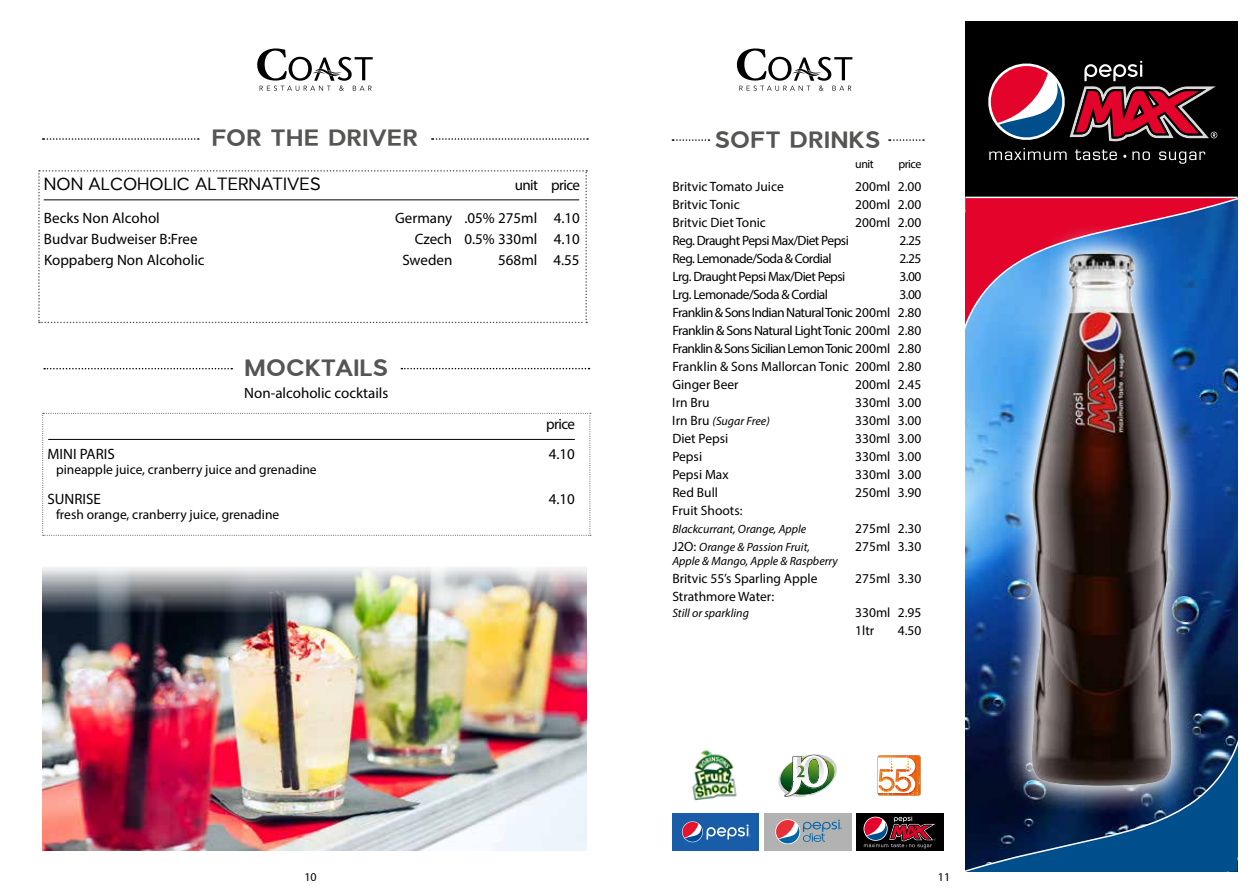
<style>
.page{position:relative;width:1259px;height:893px;background:#fff}
.page>*{position:absolute;margin:0;border:0;box-sizing:border-box;transform-origin:0 0}
.t1{font:700 24px "Larke Neue";color:#545653}
.t2{font:18px "Larke Neue";color:#000}
.t3{font:15px "Myriad Pro";color:#000}
.t4{font:15px "Myriad Pro";letter-spacing:-.04em;color:#000}
.t5{font:13.5px/18px "Myriad Pro";color:#000;text-align:justify}
.t6{font:13.5px "Myriad Pro";letter-spacing:-.04em;color:#000}
.t7{font:italic 12px "Myriad Pro";color:#000}
.t8{font:12px "Myriad Pro";letter-spacing:-.04em;color:#000}
.s1{font-style:normal;font-size:13.5px}
</style>
<div class="page">
<svg style="left:257px;top:48px;width:116px;height:43px"></svg>
<svg style="left:737px;top:48px;width:115px;height:43px"></svg>
<svg style="left:42px;top:413px;width:549px;height:123px"></svg>
<svg style="left:44px;top:368px;width:188px;height:1px"></svg>
<svg style="left:401px;top:368px;width:188px;height:1px"></svg>
<hr style="left:48px;top:439px;width:527px;height:1px;background:#000">
<svg style="left:43px;top:138px;width:156px;height:2px"></svg>
<svg style="left:432px;top:138px;width:156px;height:2px"></svg>
<svg style="left:38px;top:170px;width:549px;height:153px"></svg>
<hr style="left:44px;top:199px;width:535px;height:1px;background:#000">
<svg style="left:672px;top:139px;width:37px;height:2px"></svg>
<svg style="left:889px;top:139px;width:35px;height:2px"></svg>
<img style="left:692px;top:750px;width:45px;height:51px">
<div style="left:672px;top:813px;width:87px;height:37px;background:#195da9"></div>
<svg style="left:682px;top:821px;width:69px;height:22px"></svg>
<div style="left:764px;top:813px;width:87px;height:37px;background:#b3b2b2"></div>
<svg style="left:775px;top:819px;width:67px;height:26px"></svg>
<svg style="left:778px;top:754px;width:59px;height:43px"></svg>
<svg style="left:877px;top:755px;width:43px;height:41px"></svg>
<div style="left:856px;top:813px;width:87px;height:37px;background:#000"></div>
<svg style="left:863px;top:815px;width:73px;height:33px"></svg>
<img style="left:965px;top:351px;width:272px;height:368px">
<svg style="left:965px;top:242px;width:272px;height:109px"></svg>
<div style="left:965px;top:21px;width:272px;height:177px;background:#000"></div>
<svg style="left:965px;top:60px;width:272px;height:182px"></svg>
<hr style="left:965px;top:197px;width:272px;height:1px;background:#fff">
<div style="left:1001px;top:223px;width:201px;height:594px;background:#fff;opacity:.75"></div>
<img style="left:965px;top:719px;width:272px;height:153px">
<img style="left:43px;top:567px;width:544px;height:283px">
<h1 class="t1" style="left:211px;top:123px;width:208px">FOR THE DRIVER</h1>
<h2 class="t2" style="left:44px;top:172px;width:278px">NON ALCOHOLIC ALTERNATIVES</h2>
<p class="t4" style="left:515px;top:175px;width:67px">unit price</p>
<p class="t3" style="left:44px;top:209px;width:117px">Becks Non Alcohol</p>
<p class="t3" style="left:395px;top:209px;width:186px">Germany .05% 275ml 4.10</p>
<p class="t3" style="left:44px;top:230px;width:155px">Budvar Budweiser B:Free</p>
<p class="t3" style="left:415px;top:230px;width:167px">Czech 0.5% 330ml 4.10</p>
<p class="t3" style="left:44px;top:251px;width:162px">Koppaberg Non Alcoholic</p>
<p class="t3" style="left:402px;top:251px;width:51px">Sweden</p>
<p class="t3" style="left:498px;top:251px;width:83px">568ml 4.55</p>
<h1 class="t1" style="left:244px;top:352px;width:146px">MOCKTAILS</h1>
<p class="t3" style="left:244px;top:384px;width:145px">Non-alcoholic cocktails</p>
<p class="t3" style="left:546px;top:415px;width:30px">price</p>
<p class="t3" style="left:48px;top:445px;width:69px">MINI PARIS</p>
<p class="t3" style="left:549px;top:445px;width:28px">4.10</p>
<p class="t5" style="left:56px;top:461px;width:262px">pineapple juice, cranberry juice and grenadine</p>
<p class="t3" style="left:48px;top:490px;width:55px">SUNRISE</p>
<p class="t3" style="left:549px;top:490px;width:28px">4.10</p>
<p class="t5" style="left:56px;top:506px;width:225px">fresh orange, cranberry juice, grenadine</p>
<h1 class="t1" style="left:714px;top:125px;width:168px">SOFT DRINKS</h1>
<p class="t8" style="left:855px;top:157px;width:20px">unit</p>
<p class="t8" style="left:898px;top:157px;width:25px">price</p>
<p class="t5" style="left:672px;top:177px;width:113px">Britvic Tomato Juice</p>
<p class="t5" style="left:855px;top:177px;width:68px">200ml 2.00</p>
<p class="t5" style="left:672px;top:195px;width:69px">Britvic Tonic</p>
<p class="t5" style="left:855px;top:195px;width:68px">200ml 2.00</p>
<p class="t5" style="left:672px;top:213px;width:95px">Britvic Diet Tonic</p>
<p class="t5" style="left:855px;top:213px;width:68px">200ml 2.00</p>
<p class="t6" style="left:672px;top:232px;width:178px">Reg. Draught Pepsi Max/Diet Pepsi</p>
<p class="t5" style="left:899px;top:231px;width:23px">2.25</p>
<p class="t6" style="left:672px;top:250px;width:161px">Reg. Lemonade/Soda &amp; Cordial</p>
<p class="t5" style="left:899px;top:249px;width:23px">2.25</p>
<p class="t6" style="left:672px;top:268px;width:175px">Lrg. Draught Pepsi Max/Diet Pepsi</p>
<p class="t5" style="left:899px;top:267px;width:23px">3.00</p>
<p class="t6" style="left:672px;top:286px;width:157px">Lrg. Lemonade/Soda &amp; Cordial</p>
<p class="t5" style="left:672px;top:285px;width:251px;text-indent:227px">3.00<br>Franklin &amp; Sons Indian Natural Tonic 200ml 2.80<br>Franklin &amp; Sons Natural Light Tonic 200ml 2.80<br>Franklin &amp; Sons Sicilian Lemon Tonic 200ml 2.80<br>Franklin &amp; Sons Mallorcan Tonic 200ml 2.80<br>Ginger Beer</p>
<p class="t5" style="left:855px;top:375px;width:68px">200ml 2.45</p>
<p class="t5" style="left:672px;top:393px;width:39px">Irn Bru</p>
<p class="t5" style="left:855px;top:393px;width:68px">330ml 3.00</p>
<p class="t7" style="left:672px;top:413px;width:99px"><span class="s1">Irn Bru</span> (Sugar Free)</p>
<p class="t5" style="left:855px;top:411px;width:68px">330ml 3.00</p>
<p class="t5" style="left:672px;top:429px;width:58px">Diet Pepsi</p>
<p class="t5" style="left:855px;top:429px;width:68px">330ml 3.00</p>
<p class="t5" style="left:672px;top:447px;width:31px">Pepsi</p>
<p class="t5" style="left:855px;top:447px;width:68px">330ml 3.00</p>
<p class="t5" style="left:672px;top:465px;width:58px">Pepsi Max</p>
<p class="t5" style="left:855px;top:465px;width:68px">330ml 3.00</p>
<p class="t5" style="left:672px;top:483px;width:47px">Red Bull</p>
<p class="t5" style="left:855px;top:483px;width:68px">250ml 3.90</p>
<p class="t5" style="left:672px;top:501px;width:72px">Fruit Shoots:</p>
<p class="t7" style="left:672px;top:521px;width:135px">Blackcurrant, Orange, Apple</p>
<p class="t5" style="left:855px;top:519px;width:68px">275ml 2.30</p>
<p class="t7" style="left:672px;top:539px;width:139px"><span class="s1">J2O:</span> Orange &amp; Passion Fruit,</p>
<p class="t5" style="left:855px;top:537px;width:68px">275ml 3.30</p>
<p class="t7" style="left:672px;top:554px;width:167px">Apple &amp; Mango, Apple &amp; Raspberry</p>
<p class="t5" style="left:672px;top:569px;width:147px">Britvic 55’s Sparling Apple</p>
<p class="t5" style="left:855px;top:569px;width:68px">275ml 3.30</p>
<p class="t5" style="left:672px;top:587px;width:103px">Strathmore Water:</p>
<p class="t7" style="left:672px;top:606px;width:78px">Still or sparkling</p>
<p class="t5" style="left:855px;top:603px;width:68px">330ml 2.95<br>1ltr</p>
<p class="t5" style="left:898px;top:621px;width:25px">4.50</p>
<p class="t8" style="left:304px;top:869px;width:14px">10</p>
<p class="t8" style="left:938px;top:869px;width:14px">11</p>
</div>
